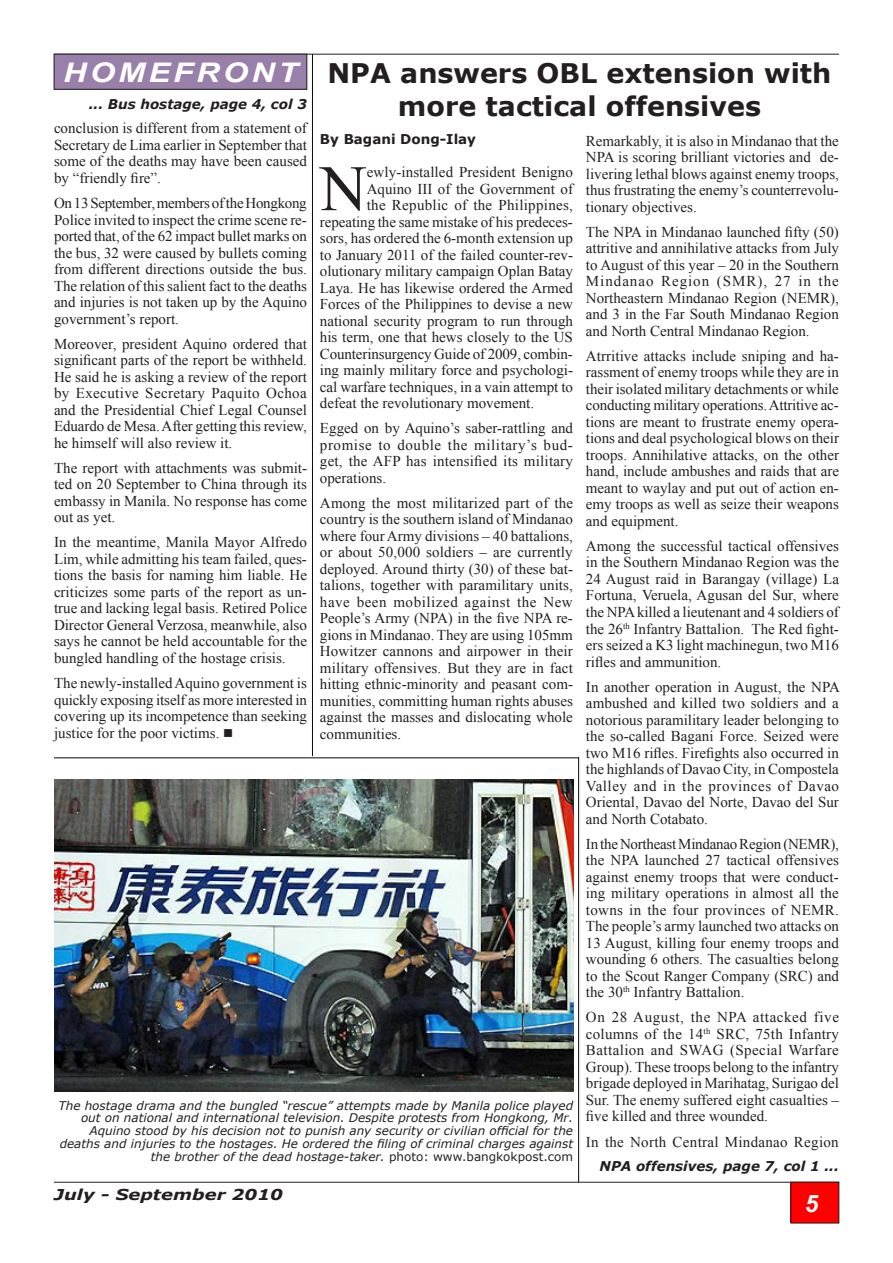
<style>
.page{position:relative;width:893px;height:1263px;background:#fff}
.page>*{position:absolute;margin:0;border:0;box-sizing:border-box;transform-origin:0 0}
.t1{font:64.8px "Times New Roman";color:#231f20}
.t2{font:700 27px "Verdana";color:#231f20}
.t3{font:italic 700 27px "Arial";letter-spacing:.1em;color:#fff;scale:1.2 1}
.t4{font:italic 700 24px "Arial";color:#fff}
.t5{font:15px/16.5px "Times New Roman";color:#231f20;text-align:justify}
.t6{font:15px "Times New Roman";letter-spacing:.02em;color:#231f20}
.t7{font:italic 700 15px "Verdana";color:#231f20;scale:1.2 1}
.t8{font:italic 700 13.5px "Verdana";color:#231f20}
.t9{font:700 13.5px "Verdana";color:#231f20}
.t10{font:italic 12px/12.8px "Verdana";color:#231f20;text-align:right}
.s1{font-style:normal}
</style>
<div class="page">
<hr style="left:54px;top:54px;width:785px;height:1px;background:#231f20">
<hr style="left:54px;top:1182px;width:785px;height:1px;background:#231f20">
<div style="left:791px;top:1182px;width:48px;height:41px;background:#f00"></div>
<div style="left:54px;top:54px;width:253px;height:35px;background:#9980aa"></div>
<div style="left:54px;top:54px;width:253px;height:35px;border:1px solid #231f20"></div>
<img style="left:54px;top:779px;width:519px;height:313px">
<hr style="left:54px;top:757px;width:525px;height:1px;background:#050806">
<hr style="left:578px;top:757px;width:1px;height:425px;background:#050806">
<hr style="left:312px;top:54px;width:1px;height:702px;background:#050806">
<h2 class="t3" style="left:63px;top:55px;width:197px">HOMEFRONT</h2>
<h2 class="t2" style="left:327px;top:56px;width:506px">NPA answers OBL extension with</h2>
<p class="t8" style="left:89px;top:96px;width:220px">... Bus hostage, page 4, col 3</p>
<h2 class="t2" style="left:398px;top:88px;width:365px">more tactical offensives</h2>
<p class="t5" style="left:54px;top:120px;width:254px">conclusion is different from a statement of Secretary de Lima earlier in September that some of the deaths may have been caused by “friendly fire”.</p>
<p class="t5" style="left:54px;top:195px;width:255px">On 13 September, members of the Hongkong Police invited to inspect the crime scene re&shy;ported that, of the 62 impact bullet marks on the bus, 32 were caused by bullets coming from different directions outside the bus.<br>The relation of this salient fact to the deaths and injuries is not taken up by the Aquino government’s report.</p>
<p class="t5" style="left:54px;top:335px;width:255px">Moreover, president Aquino ordered that significant parts of the report be withheld.<br>He said he is asking a review of the report by Executive Secretary Paquito Ochoa and the Presidential Chief Legal Counsel Eduardo de Mesa. After getting this review, he himself will also review it.</p>
<p class="t5" style="left:54px;top:459px;width:255px">The report with attachments was submit&shy;ted on 20 September to China through its embassy in Manila. No response has come out as yet.</p>
<p class="t5" style="left:54px;top:534px;width:254px">In the meantime, Manila Mayor Alfredo Lim, while admitting his team failed, ques&shy;tions the basis for naming him liable. He criticizes some parts of the report as un&shy;true and lacking legal basis. Retired Police Director General Verzosa, meanwhile, also says he cannot be held accountable for the bungled handling of the hostage crisis.</p>
<p class="t5" style="left:54px;top:675px;width:255px">The newly-installed Aquino government is quickly exposing itself as more interested in covering up its incompetence than seeking justice for the poor victims. ■</p>
<p class="t9" style="left:320px;top:131px;width:158px">By Bagani Dong-Ilay</p>
<h1 class="t1" style="left:320px;top:145px;width:48px">N</h1>
<p class="t5" style="left:367px;top:164px;width:208px">ewly-installed President Benigno</p>
<p class="t5" style="left:367px;top:180px;width:208px">Aquino III of the Government of</p>
<p class="t6" style="left:367px;top:195px;width:208px">the Republic of the Philippines,</p>
<p class="t5" style="left:320px;top:213px;width:254px">repeating the same mistake of his predeces-</p>
<p class="t5" style="left:320px;top:230px;width:254px">sors, has ordered the 6-month extension up</p>
<p class="t5" style="left:320px;top:246px;width:255px">to January 2011 of the failed counter-rev-</p>
<p class="t5" style="left:320px;top:263px;width:254px">olutionary military campaign Oplan Batay</p>
<p class="t5" style="left:320px;top:279px;width:255px">Laya. He has likewise ordered the Armed</p>
<p class="t5" style="left:320px;top:296px;width:254px">Forces of the Philippines to devise a new</p>
<p class="t5" style="left:320px;top:312px;width:254px">national security program to run through</p>
<p class="t5" style="left:320px;top:329px;width:254px">his term, one that hews closely to the US</p>
<p class="t5" style="left:320px;top:345px;width:254px">Counterinsurgency Guide of 2009, combin-</p>
<p class="t5" style="left:320px;top:362px;width:254px">ing mainly military force and psychologi-</p>
<p class="t5" style="left:320px;top:378px;width:255px">cal warfare techniques, in a vain attempt to</p>
<p class="t5" style="left:320px;top:395px;width:216px">defeat the revolutionary movement.</p>
<p class="t5" style="left:320px;top:420px;width:255px">Egged on by Aquino’s saber-rattling and promise to double the military’s bud&shy;get, the AFP has intensified its military operations.</p>
<p class="t5" style="left:320px;top:494px;width:255px">Among the most militarized part of the country is the southern island of Mindanao where four Army divisions – 40 battalions, or about 50,000 soldiers – are currently deployed. Around thirty (30) of these bat&shy;talions, together with paramilitary units, have been mobilized against the New People’s Army (NPA) in the five NPA re&shy;gions in Mindanao. They are using 105mm Howitzer cannons and airpower in their military offensives. But they are in fact hitting ethnic-minority and peasant com&shy;munities, committing human rights abuses against the masses and dislocating whole communities.</p>
<p class="t10" style="left:58px;top:1099px;width:516px">The hostage drama and the bungled “rescue” attempts made by Manila police played out on national and international television. Despite protests from Hongkong, Mr.<br>Aquino stood by his decision not to punish any security or civilian official for the deaths and injuries to the hostages. He ordered the filing of criminal charges against the brother of the dead hostage-taker. <span class="s1">photo: www.bangkokpost.com</span></p>
<p class="t7" style="left:54px;top:1184px;width:192px">July - September 2010</p>
<p class="t5" style="left:586px;top:132px;width:254px">Remarkably, it is also in Mindanao that the NPA is scoring brilliant victories and de&shy;livering lethal blows against enemy troops, thus frustrating the enemy’s counterrevolu&shy;tionary objectives.</p>
<p class="t5" style="left:586px;top:223px;width:255px">The NPA in Mindanao launched fifty (50) attritive and annihilative attacks from July to August of this year – 20 in the Southern Mindanao Region (SMR), 27 in the Northeastern Mindanao Region (NEMR), and 3 in the Far South Mindanao Region and North Central Mindanao Region.</p>
<p class="t5" style="left:586px;top:347px;width:255px">Atrritive attacks include sniping and ha&shy;rassment of enemy troops while they are in their isolated military detachments or while conducting military operations. Attritive ac&shy;tions are meant to frustrate enemy opera&shy;tions and deal psychological blows on their troops. Annihilative attacks, on the other hand, include ambushes and raids that are meant to waylay and put out of action en&shy;emy troops as well as seize their weapons and equipment.</p>
<p class="t5" style="left:586px;top:537px;width:255px">Among the successful tactical offensives in the Southern Mindanao Region was the 24 August raid in Barangay (village) La Fortuna, Veruela, Agusan del Sur, where the NPA killed a lieutenant and 4 soldiers of the 26<sup>th</sup> Infantry Battalion. The Red fight&shy;ers seized a K3 light machinegun, two M16 rifles and ammunition.</p>
<p class="t5" style="left:586px;top:678px;width:255px">In another operation in August, the NPA ambushed and killed two soldiers and a notorious paramilitary leader belonging to the so-called Bagani Force. Seized were two M16 rifles. Firefights also occurred in the highlands of Davao City, in Compostela Valley and in the provinces of Davao Oriental, Davao del Norte, Davao del Sur and North Cotabato.</p>
<p class="t5" style="left:586px;top:835px;width:255px">In the Northeast Mindanao Region (NEMR), the NPA launched 27 tactical offensives against enemy troops that were conduct&shy;ing military operations in almost all the towns in the four provinces of NEMR.<br>The people’s army launched two attacks on 13 August, killing four enemy troops and wounding 6 others. The casualties belong to the Scout Ranger Company (SRC) and the 30<sup>th</sup> Infantry Battalion.</p>
<p class="t5" style="left:586px;top:1009px;width:255px">On 28 August, the NPA attacked five columns of the 14<sup>th</sup> SRC, 75th Infantry Battalion and SWAG (Special Warfare Group). These troops belong to the infantry brigade deployed in Marihatag, Surigao del Sur. The enemy suffered eight casualties – five killed and three wounded.</p>
<p class="t6" style="left:586px;top:1131px;width:254px">In the North Central Mindanao Region</p>
<p class="t8" style="left:600px;top:1157px;width:241px">NPA offensives, page 7, col 1 ...</p>
<h3 class="t4" style="left:805px;top:1187px;width:15px">5</h3>
</div>
